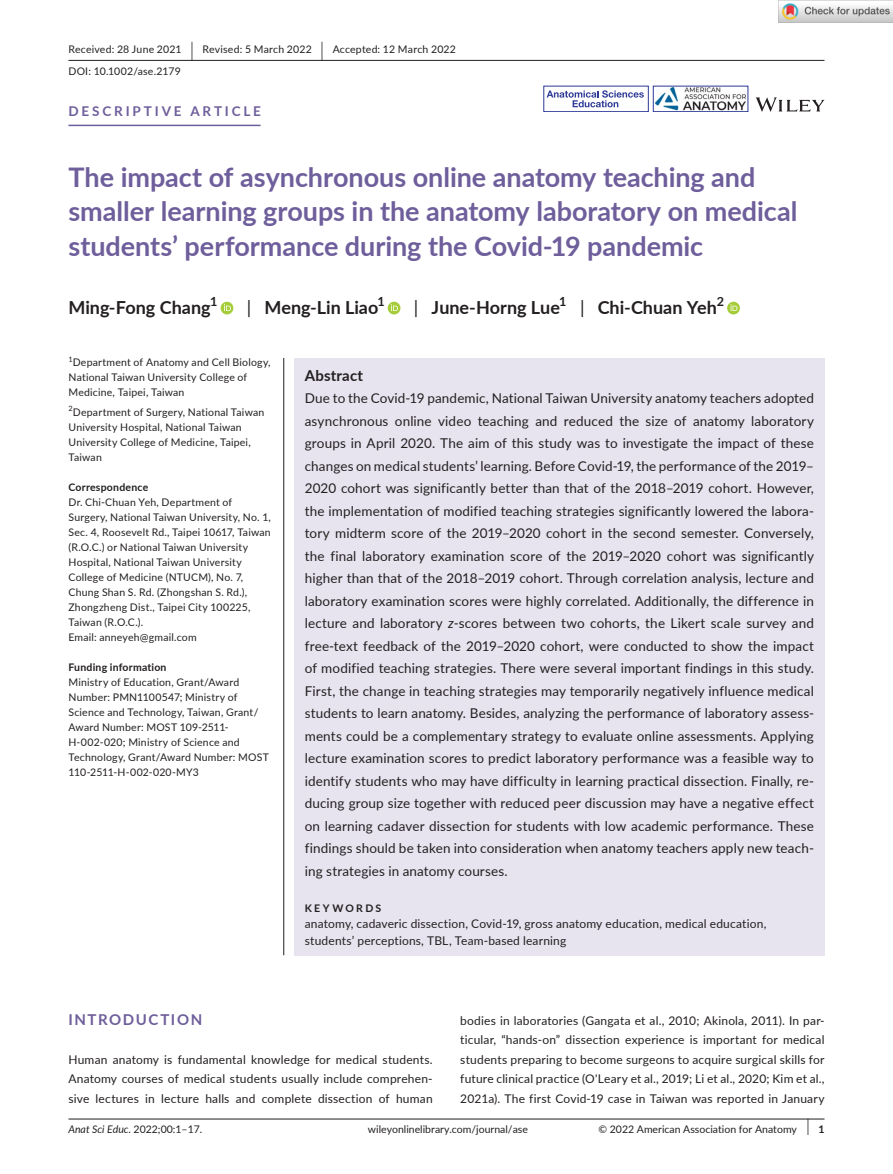
<style>
.page{position:relative;width:893px;height:1174px;background:#fff}
.page>*{position:absolute;margin:0;border:0;box-sizing:border-box;transform-origin:0 0}
.t1{font:700 27px/34.5px "Lato";color:#6e5e9b}
.t2{font:700 18px "Lato";color:#231f20}
.t3{font:700 15px "Lato";letter-spacing:.105em;color:#6e5e9b}
.t4{font:700 15px "Lato";letter-spacing:.015em;color:#231f20}
.t5{font:13.5px/22.5px "Lato";letter-spacing:.01em;color:#231f20;text-align:justify}
.t6{font:700 13.5px "Lato";letter-spacing:.21em;color:#6e5e9b}
.t7{font:700 12.6px "Lato";color:#231f20}
.t8{font:12px/19.5px "Lato";letter-spacing:.015em;color:#231f20;text-align:justify}
.t9{font:10.5px/15px "Lato";letter-spacing:.02em;color:#231f20}
.t10{font:10.5px "Lato";color:#231f20}
.t11{font:700 10.5px "Lato";letter-spacing:.02em;color:#231f20}
.t12{font:700 10.5px "Lato";letter-spacing:.22em;color:#231f20}
.t13{font:7.35px "Lato";color:#231f20}
.s1{font-size:19.65px}
.s2{font-weight:400}
.s3{font-style:italic}
.s4{font-size:17.4px}
.s5{font-weight:700}
</style>
<div class="page">
<hr style="left:68px;top:1118px;width:756px;height:1px;background:#231f20">
<svg style="left:756px;top:97px;width:68px;height:15px"></svg>
<svg style="left:544px;top:86px;width:204px;height:26px"></svg>
<hr style="left:68px;top:60px;width:756px;height:1px;background:#231f20">
<hr style="left:68px;top:125px;width:193px;height:1px;background:#6e5e9b">
<div style="left:221px;top:302px;width:12px;height:12px;background:#a5cd39;border-radius:50%"></div>
<svg style="left:224px;top:304px;width:7px;height:7px"></svg>
<div style="left:388px;top:302px;width:12px;height:12px;background:#a5cd39;border-radius:50%"></div>
<svg style="left:391px;top:304px;width:7px;height:7px"></svg>
<svg style="left:727px;top:302px;width:13px;height:12px"></svg>
<svg style="left:730px;top:304px;width:7px;height:7px"></svg>
<div style="left:294px;top:358px;width:530px;height:597px;background:#e7e4ef"></div>
<hr style="left:283px;top:358px;width:1px;height:597px;background:#231f20">
<img style="left:779px;top:0;width:114px;height:23px">
<p class="t9" style="left:68px;top:38px;width:389px;line-height:21.8px">Received: 28 June 2021 <span class="s1">|</span> Revised: 5 March 2022 <span class="s1">|</span> Accepted: 12 March 2022<br>DOI: 10.1002/ase.2179</p>
<p class="t6" style="left:68px;top:101px;width:194px">DESCRIPTIVE ARTICLE</p>
<h1 class="t1" style="left:68px;top:159px;width:730px">The impact of asynchronous online anatomy teaching and smaller learning groups in the anatomy laboratory on medical students’ performance during the Covid-19 pandemic</h1>
<h2 class="t2" style="left:68px;top:295px;width:144px">Ming-Fong Chang</h2>
<p class="t7" style="left:210px;top:292px;width:9px">1</p>
<h2 class="t2" style="left:247px;top:295px;width:133px"><span class="s2">|</span> Meng-Lin Liao</h2>
<p class="t7" style="left:377px;top:292px;width:9px">1</p>
<h2 class="t2" style="left:414px;top:295px;width:148px"><span class="s2">|</span> June-Horng Lue</h2>
<p class="t7" style="left:559px;top:292px;width:9px">1</p>
<h2 class="t2" style="left:580px;top:295px;width:138px"><span class="s2">|</span> Chi-Chuan Yeh</h2>
<p class="t7" style="left:717px;top:292px;width:9px">2</p>
<p class="t13" style="left:68px;top:354px;width:6px">1</p>
<p class="t9" style="left:68px;top:355px;width:204px;text-indent:4px">Department of Anatomy and Cell Biology,<br>National Taiwan University College of<br>Medicine, Taipei, Taiwan</p>
<p class="t9" style="left:68px;top:404px;width:197px"><sup>2</sup>Department of Surgery, National Taiwan<br>University Hospital, National Taiwan<br>University College of Medicine, Taipei,<br>Taiwan</p>
<p class="t11" style="left:68px;top:479px;width:81px">Correspondence</p>
<p class="t9" style="left:68px;top:494px;width:204px">Dr. Chi-Chuan Yeh, Department of Surgery, National Taiwan University, No. 1, Sec. 4, Roosevelt Rd., Taipei 10617, Taiwan (R.O.C.) or National Taiwan University Hospital, National Taiwan University College of Medicine (NTUCM), No. 7, Chung Shan S. Rd. (Zhongshan S. Rd.), Zhongzheng Dist., Taipei City 100225, Taiwan (R.O.C.).<br>Email: anneyeh@gmail.com</p>
<p class="t11" style="left:68px;top:659px;width:100px">Funding information</p>
<p class="t9" style="left:68px;top:674px;width:202px">Ministry of Education, Grant/Award Number: PMN1100547; Ministry of Science and Technology, Taiwan, Grant/ Award Number: MOST 109-2511- H-002-020; Ministry of Science and Technology, Grant/Award Number: MOST 110-2511-H-002-020-MY3</p>
<p class="t4" style="left:305px;top:364px;width:60px">Abstract</p>
<p class="t5" style="left:305px;top:386px;width:511px">Due to the Covid-19 pandemic, National Taiwan University anatomy teachers adopted asynchronous online video teaching and reduced the size of anatomy laboratory groups in April 2020. The aim of this study was to investigate the impact of these changes on medical students’ learning. Before Covid-19, the performance of the 2019– 2020 cohort was significantly better than that of the 2018–2019 cohort. However, the implementation of modified teaching strategies significantly lowered the labora&shy;tory midterm score of the 2019–2020 cohort in the second semester. Conversely, the final laboratory examination score of the 2019–2020 cohort was significantly higher than that of the 2018–2019 cohort. Through correlation analysis, lecture and laboratory examination scores were highly correlated. Additionally, the difference in lecture and laboratory <span class="s3">z</span>-scores between two cohorts, the Likert scale survey and free-text feedback of the 2019–2020 cohort, were conducted to show the impact of modified teaching strategies. There were several important findings in this study.<br>First, the change in teaching strategies may temporarily negatively influence medical students to learn anatomy. Besides, analyzing the performance of laboratory assess&shy;ments could be a complementary strategy to evaluate online assessments. Applying lecture examination scores to predict laboratory performance was a feasible way to identify students who may have difficulty in learning practical dissection. Finally, re&shy;ducing group size together with reduced peer discussion may have a negative effect on learning cadaver dissection for students with low academic performance. These findings should be taken into consideration when anatomy teachers apply new teach&shy;ing strategies in anatomy courses.</p>
<p class="t12" style="left:305px;top:900px;width:78px">KEYWORDS</p>
<p class="t8" style="left:305px;top:915px;width:463px;line-height:16.5px">anatomy, cadaveric dissection, Covid-19, gross anatomy education, medical education, students’ perceptions, TBL, Team-based learning</p>
<p class="t3" style="left:68px;top:1008px;width:135px">INTRODUCTION</p>
<p class="t8" style="left:68px;top:1049px;width:366px">Human anatomy is fundamental knowledge for medical students.<br>Anatomy courses of medical students usually include comprehen&shy;sive lectures in lecture halls and complete dissection of human</p>
<p class="t8" style="left:460px;top:1010px;width:366px">bodies in laboratories (Gangata et al., 2010; Akinola, 2011). In par&shy;ticular, “hands-on” dissection experience is important for medical students preparing to become surgeons to acquire surgical skills for future clinical practice (O'Leary et al., 2019; Li et al., 2020; Kim et al., 2021a). The first Covid-19 case in Taiwan was reported in January</p>
<p class="t9" style="left:68px;top:1121px;width:135px"><span class="s3">Anat Sci Educ.</span> 2022;00:1–17.</p>
<p class="t10" style="left:368px;top:1121px;width:162px">wileyonlinelibrary.com/journal/ase</p>
<p class="t10" style="left:598px;top:1121px;width:228px">© 2022 American Association for Anatomy <span class="s4">|</span> <span class="s5">1</span></p>
</div>
